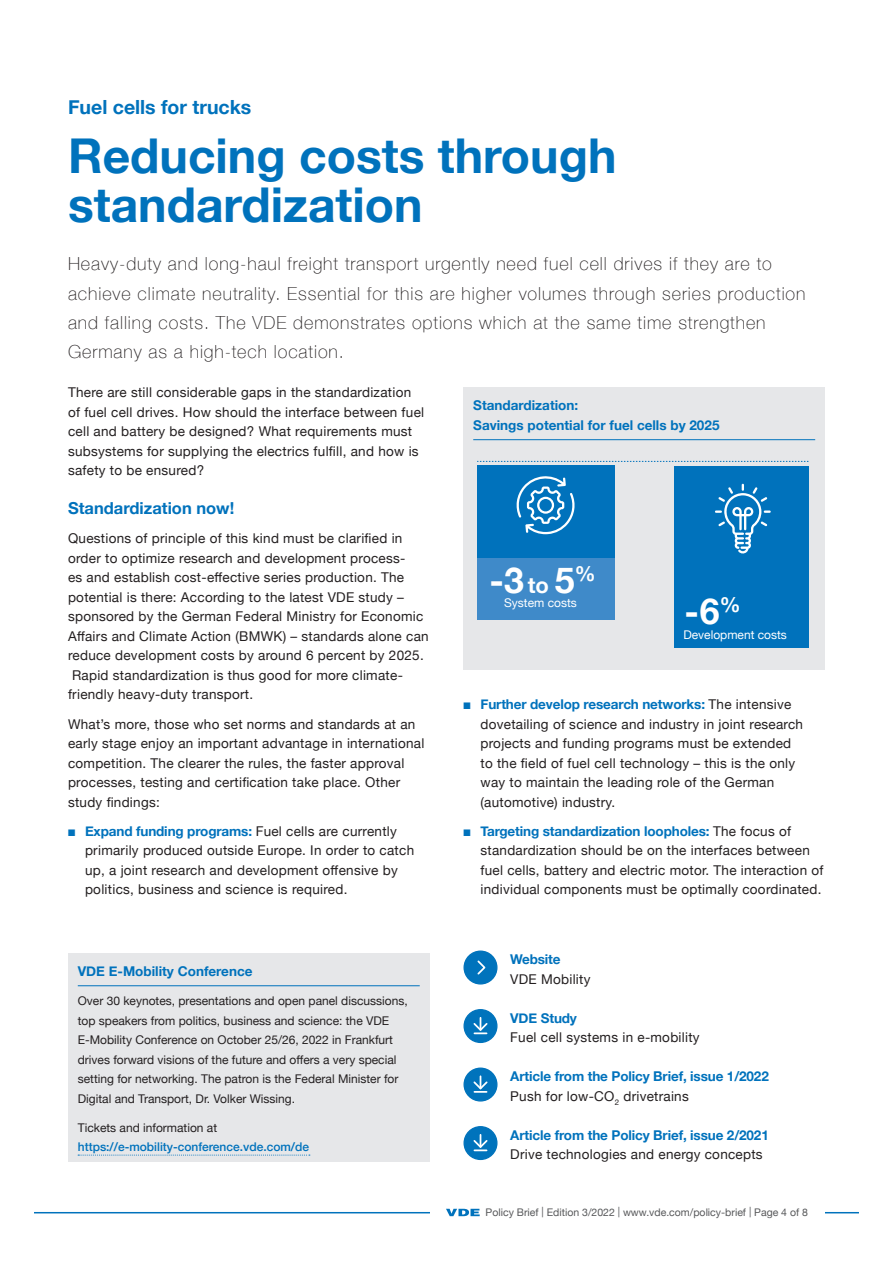
<style>
.page{position:relative;width:893px;height:1263px;background:#fff}
.page>*{position:absolute;margin:0;border:0;box-sizing:border-box;transform-origin:0 0}
.t1{font:700 48px/48.8px "Helvetica Neue";color:#0072bc}
.t2{font:700 35.7px "Helvetica Neue";color:#fff}
.t3{font:700 19.5px "Helvetica Neue";color:#0072bc}
.t4{font:100 18px/29.2px "Helvetica Neue";letter-spacing:.05em;color:#231f20}
.t5{font:700 16.5px "Helvetica Neue";color:#0072bc}
.t6{font:13.5px/19.5px "Helvetica Neue";letter-spacing:.02em;color:#231f20}
.t7{font:700 13.5px/19.5px "Helvetica Neue";letter-spacing:-.01em;color:#0072bc}
.t8{font:12px/19.5px "Helvetica Neue";color:#231f20}
.t9{font:500 12px "Helvetica Neue";color:#0072bc}
.t10{font:12px "Helvetica Neue";color:#fff}
.t11{font:10.5px "Helvetica Neue";color:#57585a}
.s1{color:#0072bc}
.s2{font-weight:700;color:#0072bc}
.s3{font-size:21.9px}
.s4{font-weight:400;color:#231f20}
</style>
<div class="page">
<hr style="left:34px;top:1212px;width:825px;height:1px;background:#0072bc">
<div style="left:431px;top:1197px;width:394px;height:19px;background:#fff"></div>
<svg style="left:446px;top:1209px;width:34px;height:7px"></svg>
<svg style="left:463px;top:1009px;width:34px;height:34px"></svg>
<svg style="left:463px;top:1067px;width:34px;height:34px"></svg>
<svg style="left:463px;top:1126px;width:34px;height:34px"></svg>
<svg style="left:463px;top:950px;width:34px;height:34px"></svg>
<div style="left:463px;top:387px;width:362px;height:283px;background:#e6e7e9"></div>
<hr style="left:473px;top:439px;width:342px;height:1px;background:#0072bc">
<div style="left:68px;top:953px;width:361px;height:208px;background:#e6e7e9"></div>
<hr style="left:78px;top:985px;width:342px;height:1px;background:#0072bc">
<svg style="left:78px;top:1155px;width:232px;height:1px"></svg>
<div style="left:477px;top:558px;width:137px;height:61px;background:#3f8ac9"></div>
<div style="left:477px;top:466px;width:137px;height:92px;background:#0072bc"></div>
<div style="left:674px;top:466px;width:134px;height:182px;background:#0072bc"></div>
<svg style="left:516px;top:476px;width:59px;height:58px"></svg>
<svg style="left:715px;top:484px;width:56px;height:70px"></svg>
<svg style="left:477px;top:461px;width:331px;height:1px"></svg>
<h3 class="t3" style="left:68px;top:92px;width:185px">Fuel cells for trucks</h3>
<h1 class="t1" style="left:68px;top:133px;width:550px">Reducing costs through standardization</h1>
<p class="t4" style="left:68px;top:248px;width:739px">Heavy-duty and long-haul freight transport urgently need fuel cell drives if they are to achieve climate neutrality. Essential for this are higher volumes through series production and falling costs. The VDE demonstrates options which at the same time strengthen Germany as a high-tech location.</p>
<p class="t6" style="left:68px;top:383px;width:358px">There are still considerable gaps in the standardization of fuel cell drives. How should the interface between fuel cell and battery be designed? What requirements must subsystems for supplying the electrics fulfill, and how is safety to be ensured?</p>
<p class="t5" style="left:68px;top:495px;width:168px">Standardization now!</p>
<p class="t6" style="left:68px;top:530px;width:362px">Questions of principle of this kind must be clarified in order to optimize research and development process-<br>es and establish cost-effective series production. The potential is there: According to the latest VDE study – sponsored by the German Federal Ministry for Economic Affairs and Climate Action (BMWK) – standards alone can reduce development costs by around 6 percent by 2025.<br>Rapid standardization is thus good for more climate&shy;friendly heavy-duty transport.</p>
<p class="t6" style="left:68px;top:715px;width:358px">What’s more, those who set norms and standards at an early stage enjoy an important advantage in international competition. The clearer the rules, the faster approval processes, testing and certification take place. Other study findings:</p>
<p class="t6" style="left:85px;top:822px;width:331px;text-indent:-17px"><span class="s1">■</span> <span class="s2">Expand funding programs:</span> Fuel cells are currently primarily produced outside Europe. In order to catch up, a joint research and development offensive by politics, business and science is required.</p>
<p class="t7" style="left:473px;top:396px;width:248px">Standardization:<br>Savings potential for fuel cells by 2025</p>
<h2 class="t2" style="left:489px;top:552px;width:108px">-3<span class="s3">to</span> 5<sup>%</sup></h2>
<h2 class="t2" style="left:684px;top:583px;width:58px">-6<sup>%</sup></h2>
<p class="t10" style="left:504px;top:594px;width:74px">System costs</p>
<p class="t10" style="left:683px;top:626px;width:105px">Development costs</p>
<p class="t6" style="left:480px;top:695px;width:324px;text-indent:-17px"><span class="s1">■</span> <span class="s2">Further develop research networks:</span> The intensive dovetailing of science and industry in joint research projects and funding programs must be extended to the field of fuel cell technology – this is the only way to maintain the leading role of the German (automotive) industry.</p>
<p class="t6" style="left:480px;top:822px;width:344px;text-indent:-17px"><span class="s1">■</span> <span class="s2">Targeting standardization loopholes:</span> The focus of standardization should be on the interfaces between fuel cells, battery and electric motor. The interaction of individual components must be optimally coordinated.</p>
<p class="t7" style="left:78px;top:961px;width:176px">VDE E-Mobility Conference</p>
<p class="t8" style="left:78px;top:992px;width:331px">Over 30 keynotes, presentations and open panel discussions, top speakers from politics, business and science: the VDE E-Mobility Conference on October 25/26, 2022 in Frankfurt drives forward visions of the future and offers a very special setting for networking. The patron is the Federal Minister for Digital and Transport, Dr. Volker Wissing.</p>
<p class="t8" style="left:78px;top:1118px;width:141px">Tickets and information at</p>
<p class="t9" style="left:78px;top:1137px;width:233px">https://e-mobility-conference.vde.com/de</p>
<p class="t7" style="left:510px;top:950px;width:52px">Website</p>
<p class="t6" style="left:510px;top:970px;width:82px">VDE Mobility</p>
<p class="t7" style="left:510px;top:1009px;width:68px">VDE Study</p>
<p class="t6" style="left:510px;top:1028px;width:191px">Fuel cell systems in e-mobility</p>
<p class="t7" style="left:510px;top:1067px;width:260px">Article from the Policy Brief, issue 1/2022<br><span class="s4">Push for low-CO</span><sub>2</sub> <span class="s4">drivetrains</span></p>
<p class="t7" style="left:510px;top:1126px;width:260px">Article from the Policy Brief, issue 2/2021</p>
<p class="t6" style="left:510px;top:1145px;width:254px">Drive technologies and energy concepts</p>
<p class="t11" style="left:485px;top:1205px;width:324px">Policy Brief | Edition 3/2022 | www.vde.com/policy-brief | Page 4 of 8</p>
</div>
